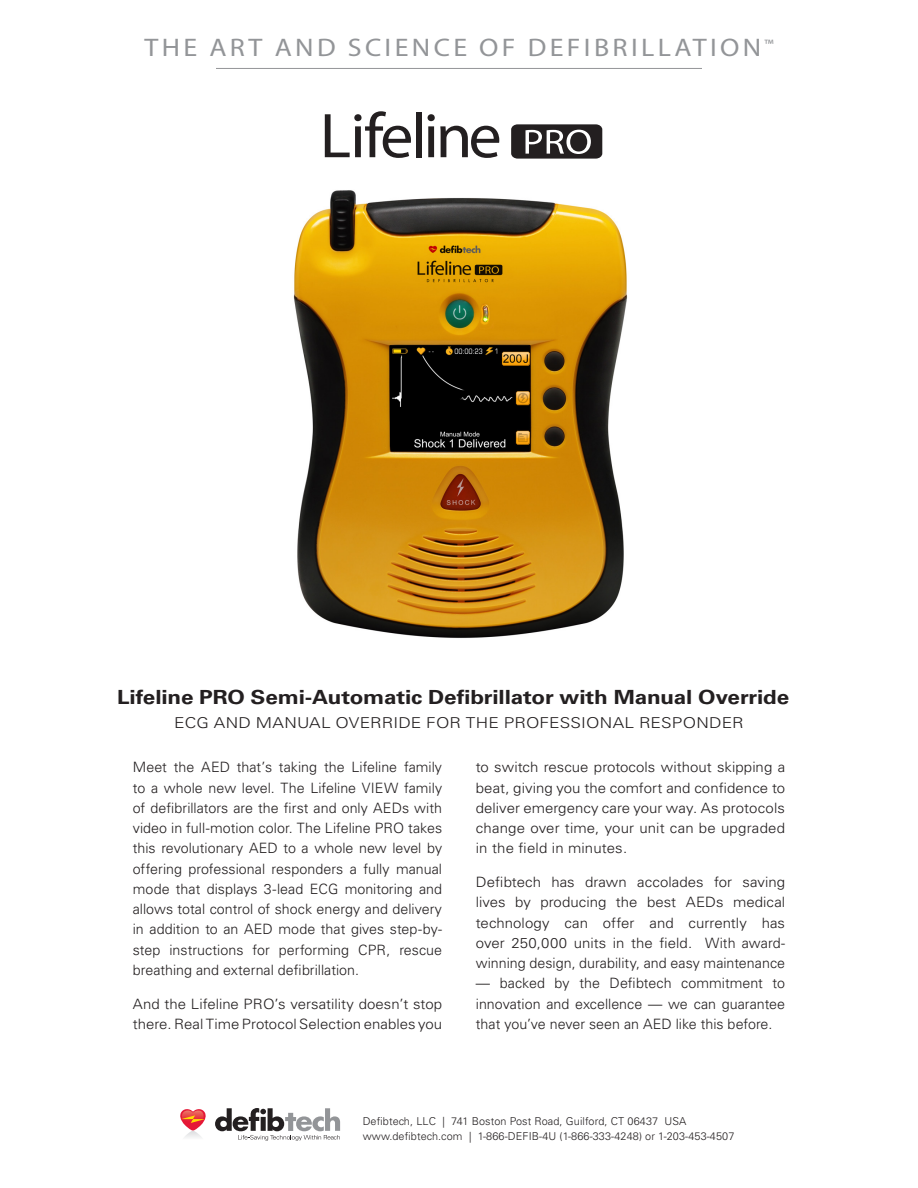
<style>
.page{position:relative;width:918px;height:1188px;background:#fff}
.page>*{position:absolute;margin:0;border:0;box-sizing:border-box;transform-origin:0 0}
.BB_Tagline{font:25.5px "Myriad Pro";letter-spacing:.12em;color:#939598;scale:1.1 1}
.BB_Header{font:700 19.5px "Univers LT Std";letter-spacing:-.005em;color:#231f20;scale:1.15 1}
.BB_SUBhead{font:300 15px "Univers LT Std";letter-spacing:.01em;color:#231f20;scale:1.15 1}
.BB_Body_Copy{font:300 14.25px/20.2px "Univers LT Std";color:#231f20;text-align:justify}
.BB_Body_Copy-2{font:300 14.25px/20.2px "Univers LT Std";color:#231f20;text-align:justify;scale:1.05 1}
.BB_Address{font:300 10.8px/14.2px "Univers LT Std";letter-spacing:.01em;color:#231f20}
</style>
<div class="page">
<svg style="left:215px;top:1108px;width:125px;height:33px"></svg>
<svg style="left:180px;top:1109px;width:26px;height:29px"></svg>
<img style="left:293px;top:190px;width:335px;height:448px">
<hr style="left:216px;top:68px;width:486px;height:1px;background:#939598">
<svg style="left:325px;top:111px;width:86px;height:47px"></svg>
<div style="left:416px;top:112px;width:6px;height:45px;background:#231f20"></div>
<svg style="left:428px;top:114px;width:71px;height:44px"></svg>
<svg style="left:511px;top:124px;width:91px;height:35px;background:#514e4f"></svg>
<p class="BB_Tagline" style="left:144px;top:32px;width:574px">THE ART AND SCIENCE OF DEFIBRILLATION<sup>™</sup></p>
<p class="BB_Header" style="left:117px;top:685px;width:586px">Lifeline PRO Semi-Automatic Defibrillator with Manual Override</p>
<p class="BB_SUBhead" style="left:174px;top:713px;width:497px">ECG AND MANUAL OVERRIDE FOR THE PROFESSIONAL RESPONDER</p>
<p class="BB_Body_Copy" style="left:133px;top:757px;width:311px">Meet the AED that’s taking the Lifeline family to a whole new level. The Lifeline VIEW family of defibrillators are the first and only AEDs with video in full-motion color. The Lifeline PRO takes this revolutionary AED to a whole new level by offering professional responders a fully manual mode that displays 3-lead ECG monitoring and allows total control of shock energy and delivery in addition to an AED mode that gives step-by&shy;step instructions for performing CPR, rescue breathing and external defibrillation.</p>
<p class="BB_Body_Copy-2" style="left:133px;top:993px;width:296px">And the Lifeline PRO’s versatility doesn’t stop there. Real Time Protocol Selection enables you</p>
<p class="BB_Body_Copy-2" style="left:476px;top:757px;width:296px">to switch rescue protocols without skipping a beat, giving you the comfort and confidence to deliver emergency care your way. As protocols change over time, your unit can be upgraded in the field in minutes.</p>
<p class="BB_Body_Copy-2" style="left:476px;top:872px;width:296px">Defibtech has drawn accolades for saving lives by producing the best AEDs medical technology can offer and currently has over 250,000 units in the field. With award&shy;winning design, durability, and easy maintenance</p>
<p class="BB_Body_Copy" style="left:476px;top:973px;width:311px">— backed by the Defibtech commitment to innovation and excellence — we can guarantee that you’ve never seen an AED like this before.</p>
<p class="BB_Address" style="left:363px;top:1114px;width:373px">Defibtech, LLC | 741 Boston Post Road, Guilford, CT 06437 USA www.defibtech.com | 1-866-DEFIB-4U (1-866-333-4248) or 1-203-453-4507</p>
</div>
